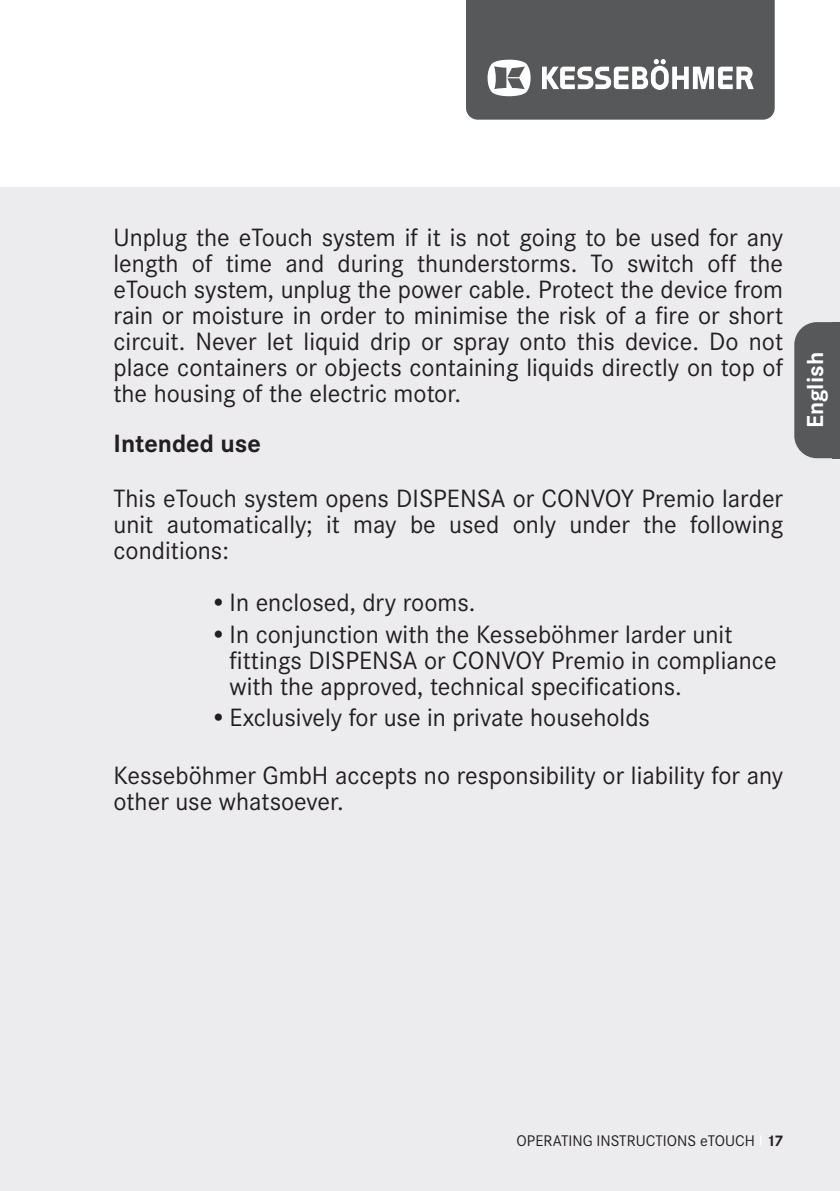
<style>
.page{position:relative;width:840px;height:1191px;background:#fff}
.page>*{position:absolute;margin:0;border:0;box-sizing:border-box;transform-origin:0 0}
.Listenabsatz{font:26px/26px "Corporate S";color:#231f20;text-align:justify}
.t1{font:700 26px "Corporate S";color:#231f20}
.t2{font:700 24px "Corporate S";color:#fff}
.t3{font:16px "Corporate S";color:#231f20}
.s1{color:#fff}
.s2{font-weight:700}
</style>
<div class="page">
<div style="left:0;top:187px;width:839px;height:1004px;background:#ececee"></div>
<svg style="left:794px;top:322px;width:37px;height:136px;background:#5e5f61"></svg>
<div style="left:831px;top:322px;width:8px;height:136px;background:#57585a"></div>
<svg style="left:466px;top:0;width:308px;height:120px;background:#68696b"></svg>
<p class="Listenabsatz" style="left:113px;top:225px;width:671px">Unplug the eTouch system if it is not going to be used for any length of time and during thunderstorms. To switch off the eTouch system, unplug the power cable. Protect the device from rain or moisture in order to minimise the risk of a fire or short circuit. Never let liquid drip or spray onto this device. Do not place containers or objects containing liquids directly on top of the housing of the electric motor.</p>
<p class="t1" style="left:113px;top:428px;width:149px">Intended use</p>
<p class="Listenabsatz" style="left:113px;top:486px;width:671px">This eTouch system opens DISPENSA or CONVOY Premio larder unit automatically; it may be used only under the following conditions:</p>
<p class="Listenabsatz" style="left:210px;top:590px;width:263px">•In enclosed, dry rooms.</p>
<p class="Listenabsatz" style="left:229px;top:621px;width:548px;text-align:left;text-indent:-20px">•In conjunction with the Kesseböhmer larder unit fittings DISPENSA or CONVOY Premio in compliance with the approved, technical specifications.</p>
<p class="Listenabsatz" style="left:210px;top:705px;width:441px">•Exclusively for use in private households</p>
<p class="Listenabsatz" style="left:113px;top:763px;width:671px">Kesseböhmer GmbH accepts no responsibility or liability for any other use whatsoever.</p>
<p class="t2" style="left:801px;top:428px;width:77px;rotate:-90deg">English</p>
<p class="t3" style="left:516px;top:1132px;width:268px">OPERATING INSTRUCTIONS eTOUCH <span class="s1">l</span> <span class="s2">17</span></p>
</div>
